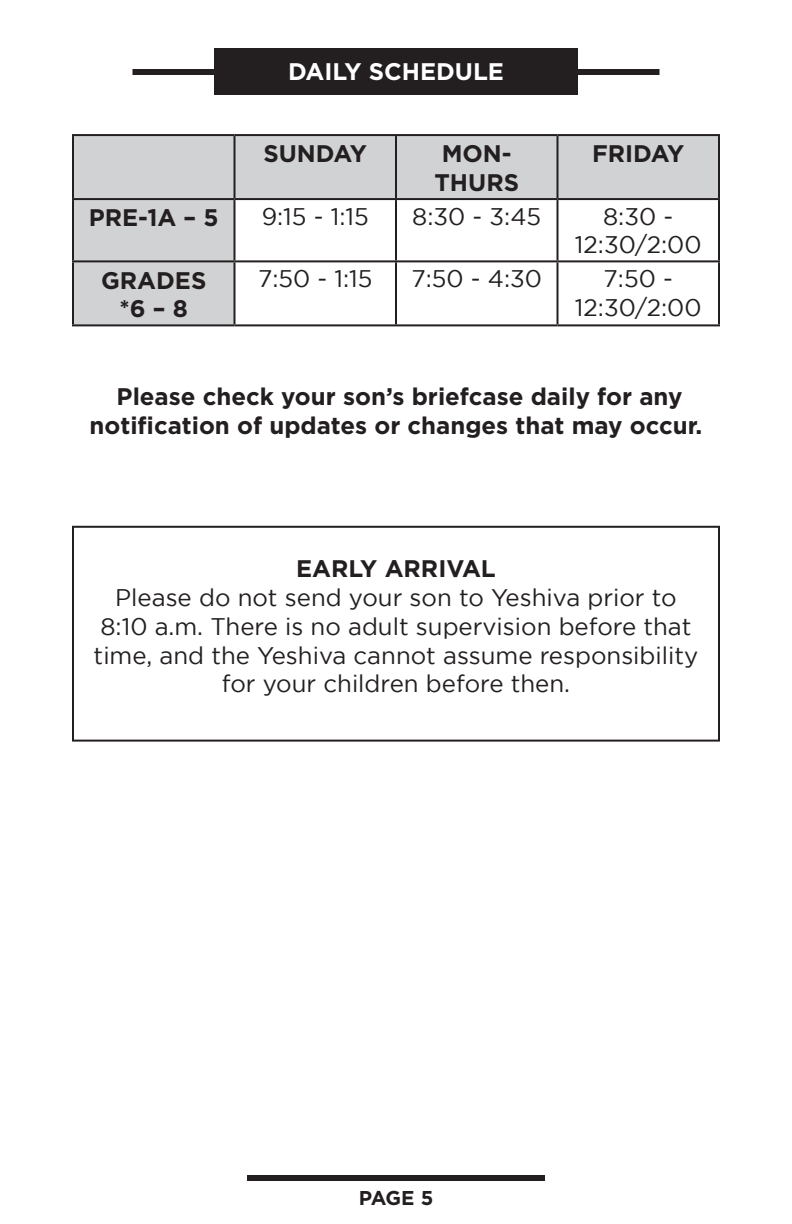
<style>
.page{position:relative;width:792px;height:1224px;background:#fff}
.page>*{position:absolute;margin:0;border:0;box-sizing:border-box;transform-origin:0 0}
.t1{font:24px/28.8px "Gotham";color:#231f20;text-align:center}
.t2{font:700 24px/28.8px "Gotham";color:#231f20;text-align:center}
.t3{font:700 24px "Gotham";color:#fff}
.t4{font:700 20px "Gotham";color:#231f20}
</style>
<div class="page">
<div style="left:247px;top:1175px;width:298px;height:5px;background:#231f20"></div>
<div style="left:72px;top:526px;width:648px;height:216px;border:2px solid #231f20"></div>
<div style="left:132px;top:69px;width:528px;height:6px;background:#231f20"></div>
<div style="left:214px;top:49px;width:364px;height:46px;background:#231f20"></div>
<svg style="left:74px;top:136px;width:644px;height:188px"></svg>
<hr style="left:234px;top:134px;width:162px;height:2px;background:#231f20">
<hr style="left:396px;top:134px;width:162px;height:2px;background:#231f20">
<hr style="left:395px;top:136px;width:2px;height:62px;background:#231f20">
<hr style="left:558px;top:134px;width:162px;height:2px;background:#231f20">
<hr style="left:556px;top:136px;width:2px;height:62px;background:#231f20">
<hr style="left:718px;top:136px;width:2px;height:62px;background:#231f20">
<hr style="left:234px;top:198px;width:162px;height:2px;background:#231f20">
<hr style="left:396px;top:198px;width:162px;height:2px;background:#231f20">
<hr style="left:395px;top:200px;width:2px;height:60px;background:#231f20">
<hr style="left:558px;top:198px;width:162px;height:2px;background:#231f20">
<hr style="left:556px;top:200px;width:2px;height:60px;background:#231f20">
<hr style="left:718px;top:200px;width:2px;height:60px;background:#231f20">
<hr style="left:234px;top:260px;width:162px;height:2px;background:#231f20">
<hr style="left:396px;top:260px;width:162px;height:2px;background:#231f20">
<hr style="left:395px;top:262px;width:2px;height:62px;background:#231f20">
<hr style="left:558px;top:260px;width:162px;height:2px;background:#231f20">
<hr style="left:556px;top:262px;width:2px;height:62px;background:#231f20">
<hr style="left:718px;top:262px;width:2px;height:62px;background:#231f20">
<hr style="left:234px;top:324px;width:162px;height:2px;background:#231f20">
<hr style="left:396px;top:324px;width:162px;height:2px;background:#231f20">
<hr style="left:558px;top:324px;width:162px;height:2px;background:#231f20">
<hr style="left:72px;top:136px;width:2px;height:62px;background:#231f20">
<hr style="left:72px;top:200px;width:2px;height:60px;background:#231f20">
<hr style="left:72px;top:262px;width:2px;height:62px;background:#231f20">
<hr style="left:72px;top:134px;width:162px;height:2px;background:#231f20">
<hr style="left:234px;top:136px;width:2px;height:62px;background:#231f20">
<hr style="left:234px;top:200px;width:2px;height:60px;background:#231f20">
<hr style="left:234px;top:262px;width:2px;height:62px;background:#231f20">
<hr style="left:72px;top:198px;width:162px;height:2px;background:#231f20">
<hr style="left:72px;top:260px;width:162px;height:2px;background:#231f20">
<hr style="left:72px;top:324px;width:162px;height:2px;background:#231f20">
<p class="t3" style="left:288px;top:56px;width:217px">DAILY SCHEDULE</p>
<p class="t2" style="left:263px;top:139px;width:105px">SUNDAY</p>
<p class="t2" style="left:434px;top:139px;width:86px">MON-<br>THURS</p>
<p class="t2" style="left:592px;top:139px;width:94px">FRIDAY</p>
<p class="t2" style="left:89px;top:203px;width:131px">PRE-1A – 5</p>
<p class="t1" style="left:262px;top:201px;width:109px">9:15 - 1:15</p>
<p class="t1" style="left:412px;top:201px;width:130px">8:30 - 3:45</p>
<p class="t1" style="left:575px;top:201px;width:128px">8:30 -<br>12:30/2:00</p>
<p class="t2" style="left:101px;top:266px;width:107px">GRADES *6 – 8</p>
<p class="t1" style="left:258px;top:264px;width:116px">7:50 - 1:15</p>
<p class="t1" style="left:411px;top:264px;width:132px">7:50 - 4:30</p>
<p class="t1" style="left:575px;top:264px;width:128px">7:50 -<br>12:30/2:00</p>
<p class="t2" style="left:117px;top:382px;width:567px">Please check your son’s briefcase daily for any</p>
<p class="t2" style="left:90px;top:411px;width:614px">notification of updates or changes that may occur.</p>
<p class="t2" style="left:296px;top:554px;width:201px">EARLY ARRIVAL</p>
<p class="t1" style="left:94px;top:583px;width:606px">Please do not send your son to Yeshiva prior to 8:10 a.m. There is no adult supervision before that time, and the Yeshiva cannot assume responsibility for your children before then.</p>
<p class="t4" style="left:359px;top:1185px;width:76px">PAGE 5</p>
</div>
